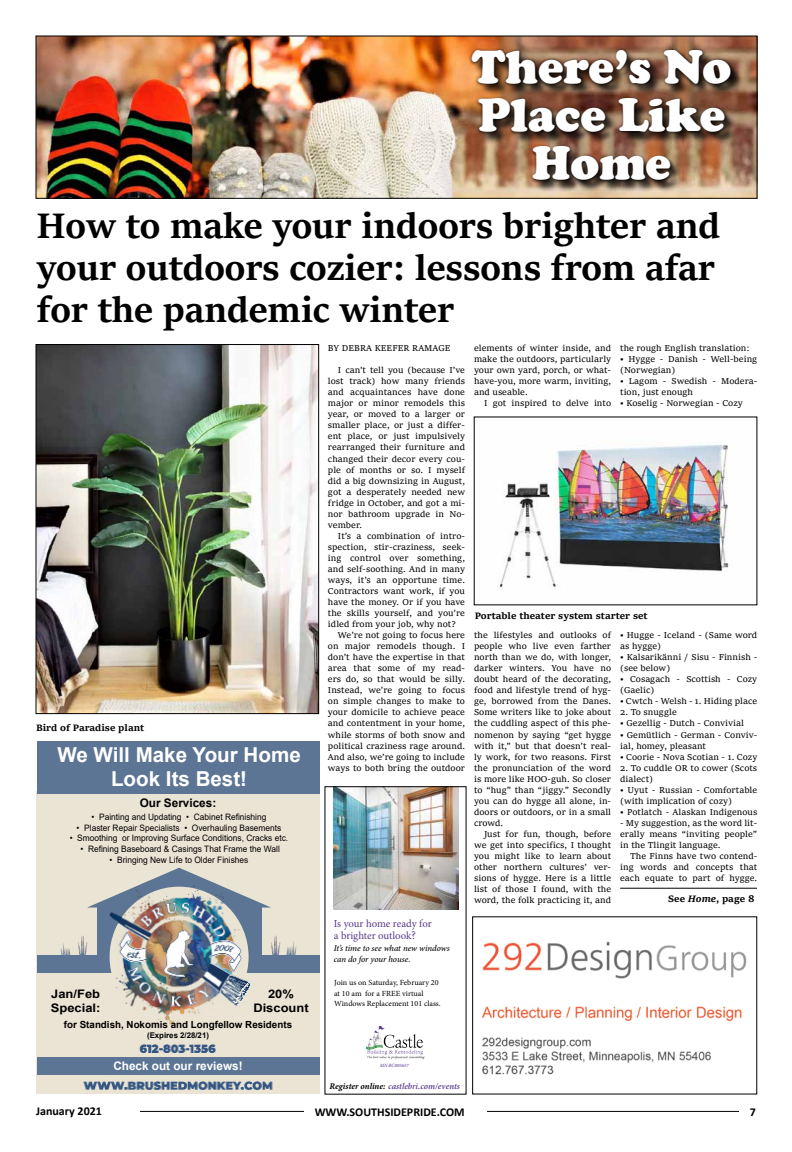
<style>
.page{position:relative;width:792px;height:1152px;background:#fff}
.page>*{position:absolute;margin:0;border:0;box-sizing:border-box;transform-origin:0 0}
.t1{font:900 48px/48px "Cooper";color:#fff;text-align:center}
.t2{font:700 39px/42px "Sitka Heading";color:#000}
.t3{font:700 20.6px/24.7px "Arial";color:#fff;text-align:center}
.t4{font:700 12px "Calibri";color:#000}
.t5{font:700 11.8px/13.2px "Arial";color:#000;scale:1.1 1}
.t6{font:700 11.8px "Arial";color:#fff}
.t7{font:700 11.8px "Arial";color:#000}
.t8{font:10.8px/11.8px "Minion Pro";letter-spacing:-.005em;color:#593a8d}
.t9{font:700 10px "Sitka Text";color:#000}
.t10{font:700 9.8px "Arial";color:#000}
.t11{font:9.2px/11px "Sitka Text";color:#000;text-align:justify}
.t12{font:8.8px "Arial";color:#000;scale:.95 1}
.t13{font:italic 500 8.8px/10.8px "Minion Pro";letter-spacing:-.005em;color:#000}
.t14{font:italic 600 8.8px "Minion Pro";letter-spacing:-.005em;color:#593a8d}
.t15{font:7.8px/10.8px "Minion Pro";color:#000}
.t16{font:700 7.8px "Arial";color:#000}
.t17{font:italic 500 4.9px "Minion Pro";color:#593a8d}
.s1{font-size:11.8px}
.s2{font-style:italic}
.s3{font-weight:700;color:#000}
</style>
<div class="page">
<hr style="left:37px;top:1111px;width:720px;height:1px;background:#000">
<div style="left:740px;top:1107px;width:30px;height:17px;background:#fff"></div>
<div style="left:305px;top:1107px;width:182px;height:25px;background:#fff"></div>
<div style="left:26px;top:1106px;width:113px;height:13px;background:#fff"></div>
<hr style="left:620px;top:888px;width:137px;height:1px;background:#000">
<img style="left:38px;top:38px;width:717px;height:159px">
<div style="left:474px;top:52px;width:269px;height:140px;background:#000;opacity:.75"></div>
<img style="left:469px;top:48px;width:266px;height:136px">
<div style="left:36px;top:36px;width:721px;height:163px;border:1px solid #000"></div>
<img style="left:482px;top:942px;width:265px;height:133px">
<div style="left:37px;top:794px;width:282px;height:162px;background:#eae4d4"></div>
<img style="left:74px;top:905px;width:23px;height:51px">
<img style="left:268px;top:905px;width:26px;height:51px">
<img style="left:58px;top:922px;width:16px;height:34px">
<img style="left:283px;top:921px;width:17px;height:35px">
<div style="left:97px;top:904px;width:16px;height:59px;background:#5c7594"></div>
<div style="left:245px;top:905px;width:16px;height:59px;background:#5c7594"></div>
<svg style="left:87px;top:868px;width:184px;height:40px;background:#d8d5cb"></svg>
<div style="left:37px;top:742px;width:282px;height:52px;background:#5c7594"></div>
<img style="left:103px;top:877px;width:148px;height:79px">
<div style="left:37px;top:973px;width:282px;height:54px;background:#ebe4d4"></div>
<img style="left:37px;top:1079px;width:282px;height:14px">
<img style="left:37px;top:1042px;width:281px;height:13px">
<div style="left:37px;top:1057px;width:282px;height:18px;background:#5c7594"></div>
<div style="left:37px;top:956px;width:282px;height:17px;background:#5c7594"></div>
<img style="left:110px;top:887px;width:139px;height:140px">
<img style="left:38px;top:346px;width:279px;height:366px">
<div style="left:36px;top:344px;width:283px;height:370px;border:1px solid #000"></div>
<img style="left:499px;top:445px;width:230px;height:142px">
<img style="left:334px;top:789px;width:124px;height:120px">
<img style="left:366px;top:1025px;width:58px;height:34px">
<h1 class="t1" style="left:472px;top:43px;width:261px">There’s No<br>Place Like<br>Home</h1>
<h2 class="t2" style="left:37px;top:202px;width:685px">How to make your indoors brighter and your outdoors cozier: lessons from afar for the pandemic winter</h2>
<p class="t9" style="left:36px;top:720px;width:110px">Bird of Paradise plant</p>
<h3 class="t3" style="left:57px;top:742px;width:245px">We Will Make Your Home<br>Look Its Best!</h3>
<p class="t7" style="left:140px;top:795px;width:78px">Our Services:</p>
<p class="t12" style="left:92px;top:811px;width:186px">• Painting and Updating • Cabinet Refinishing</p>
<p class="t12" style="left:77px;top:822px;width:217px">• Plaster Repair Specialists • Overhauling Basements</p>
<p class="t12" style="left:70px;top:832px;width:232px">• Smoothing or Improving Surface Conditions, Cracks etc.</p>
<p class="t12" style="left:80px;top:843px;width:211px">• Refining Baseboard &amp; Casings That Frame the Wall</p>
<p class="t12" style="left:110px;top:853px;width:148px">• Bringing New Life to Older Finishes</p>
<p class="t5" style="left:51px;top:988px;width:47px">Jan/Feb<br>Special:</p>
<p class="t5" style="left:253px;top:988px;width:52px;text-align:center">20%<br>Discount</p>
<p class="t10" style="left:64px;top:1018px;width:230px">for Standish, Nokomis and Longfellow Residents</p>
<p class="t16" style="left:147px;top:1029px;width:63px">(Expires 2/28/21)</p>
<p class="t6" style="left:113px;top:1058px;width:131px">Check out our reviews!</p>
<p class="t11" style="left:328px;top:342px;width:124px">BY DEBRA KEEFER RAMAGE</p>
<p class="t11" style="left:328px;top:364px;width:139px;text-indent:10px">I can’t tell you (because I’ve lost track) how many friends and acquaintances have done major or minor remodels this year, or moved to a larger or smaller place, or just a differ&shy;ent place, or just impulsively rearranged their furniture and changed their decor every cou&shy;ple of months or so. I myself did a big downsizing in August, got a desperately needed new fridge in October, and got a mi&shy;nor bathroom upgrade in No&shy;vember.</p>
<p class="t11" style="left:328px;top:530px;width:139px;text-indent:10px">It’s a combination of intro&shy;spection, stir-craziness, seek&shy;ing control over something, and self-soothing. And in many ways, it’s an opportune time.<br>Contractors want work, if you have the money. Or if you have the skills yourself, and you’re idled from your job, why not?</p>
<p class="t11" style="left:328px;top:629px;width:139px;text-indent:10px">We’re not going to focus here on major remodels though. I don’t have the expertise in that area that some of my read&shy;ers do, so that would be silly.<br>Instead, we’re going to focus on simple changes to make to your domicile to achieve peace and contentment in your home, while storms of both snow and political craziness rage around.<br>And also, we’re going to include ways to both bring the outdoor</p>
<p class="t8" style="left:334px;top:918px;width:99px">Is your home ready for a brighter outlook<span class="s1">?</span></p>
<p class="t13" style="left:334px;top:943px;width:117px">It’s time to see what new windows can do for your house.</p>
<p class="t15" style="left:334px;top:977px;width:108px">Join us on Saturday, February 20 at 10 am for a FREE virtual<br>Windows Replacement 101 class.</p>
<p class="t11" style="left:474px;top:342px;width:139px">elements of winter inside, and make the outdoors, particularly your own yard, porch, or what&shy;have-you, more warm, inviting, and useable.</p>
<p class="t11" style="left:484px;top:397px;width:129px">I got inspired to delve into</p>
<p class="t11" style="left:620px;top:342px;width:131px">the rough English translation:</p>
<p class="t11" style="left:620px;top:353px;width:139px">• Hygge - Danish - Well-being (Norwegian)</p>
<p class="t11" style="left:620px;top:375px;width:139px">• Lagom - Swedish - Modera&shy;tion, just enough</p>
<p class="t11" style="left:620px;top:397px;width:124px">• Koselig - Norwegian - Cozy</p>
<p class="t9" style="left:475px;top:608px;width:174px">Portable theater system starter set</p>
<p class="t11" style="left:474px;top:629px;width:139px">the lifestyles and outlooks of people who live even farther north than we do, with longer, darker winters. You have no doubt heard of the decorating, food and lifestyle trend of hyg&shy;ge, borrowed from the Danes.<br>Some writers like to joke about the cuddling aspect of this phe&shy;nomenon by saying “get hygge with it,” but that doesn’t real&shy;ly work, for two reasons. First the pronunciation of the word is more like HOO-guh. So closer to “hug” than “jiggy.” Secondly you can do hygge all alone, in&shy;doors or outdoors, or in a small crowd.</p>
<p class="t11" style="left:474px;top:828px;width:139px;text-indent:10px">Just for fun, though, before we get into specifics, I thought you might like to learn about other northern cultures’ ver&shy;sions of hygge. Here is a little list of those I found, with the word, the folk practicing it, and</p>
<p class="t11" style="left:620px;top:629px;width:139px">• Hugge - Iceland - (Same word as hygge)</p>
<p class="t11" style="left:620px;top:651px;width:139px">• Kalsarikänni / Sisu - Finnish - (see below)</p>
<p class="t11" style="left:620px;top:673px;width:139px">• Cosagach - Scottish - Cozy (Gaelic)</p>
<p class="t11" style="left:620px;top:695px;width:139px">• Cwtch - Welsh - 1. Hiding place</p>
<p class="t11" style="left:620px;top:706px;width:58px">2. To snuggle</p>
<p class="t11" style="left:620px;top:717px;width:125px">• Gezellig - Dutch - Convivial</p>
<p class="t11" style="left:620px;top:728px;width:139px">• Gemütlich - German - Conviv&shy;ial, homey, pleasant</p>
<p class="t11" style="left:620px;top:750px;width:139px">• Coorie - Nova Scotian - 1. Cozy</p>
<p class="t11" style="left:620px;top:761px;width:139px">2. To cuddle OR to cower (Scots dialect)</p>
<p class="t11" style="left:620px;top:784px;width:139px">• Uyut - Russian - Comfortable (with implication of cozy)</p>
<p class="t11" style="left:620px;top:806px;width:139px">• Potlatch - Alaskan Indigenous</p>
<p class="t11" style="left:620px;top:817px;width:139px">- My suggestion, as the word lit&shy;erally means “inviting people” in the Tlingit language.</p>
<p class="t11" style="left:620px;top:850px;width:139px;text-indent:10px">The Finns have two contend&shy;ing words and concepts that each equate to part of hygge.</p>
<p class="t9" style="left:668px;top:891px;width:88px">See <span class="s2">Home</span>, page 8</p>
<p class="t17" style="left:380px;top:1062px;width:31px">MN BC005657</p>
<p class="t14" style="left:330px;top:1080px;width:132px"><span class="s3">Register online:</span> castlebri.com/events</p>
<h3 class="t4" style="left:36px;top:1103px;width:67px">January 2021</h3>
<h3 class="t4" style="left:315px;top:1103px;width:151px">WWW.SOUTHSIDEPRIDE.COM</h3>
<h3 class="t4" style="left:750px;top:1103px;width:8px">7</h3>
</div>
